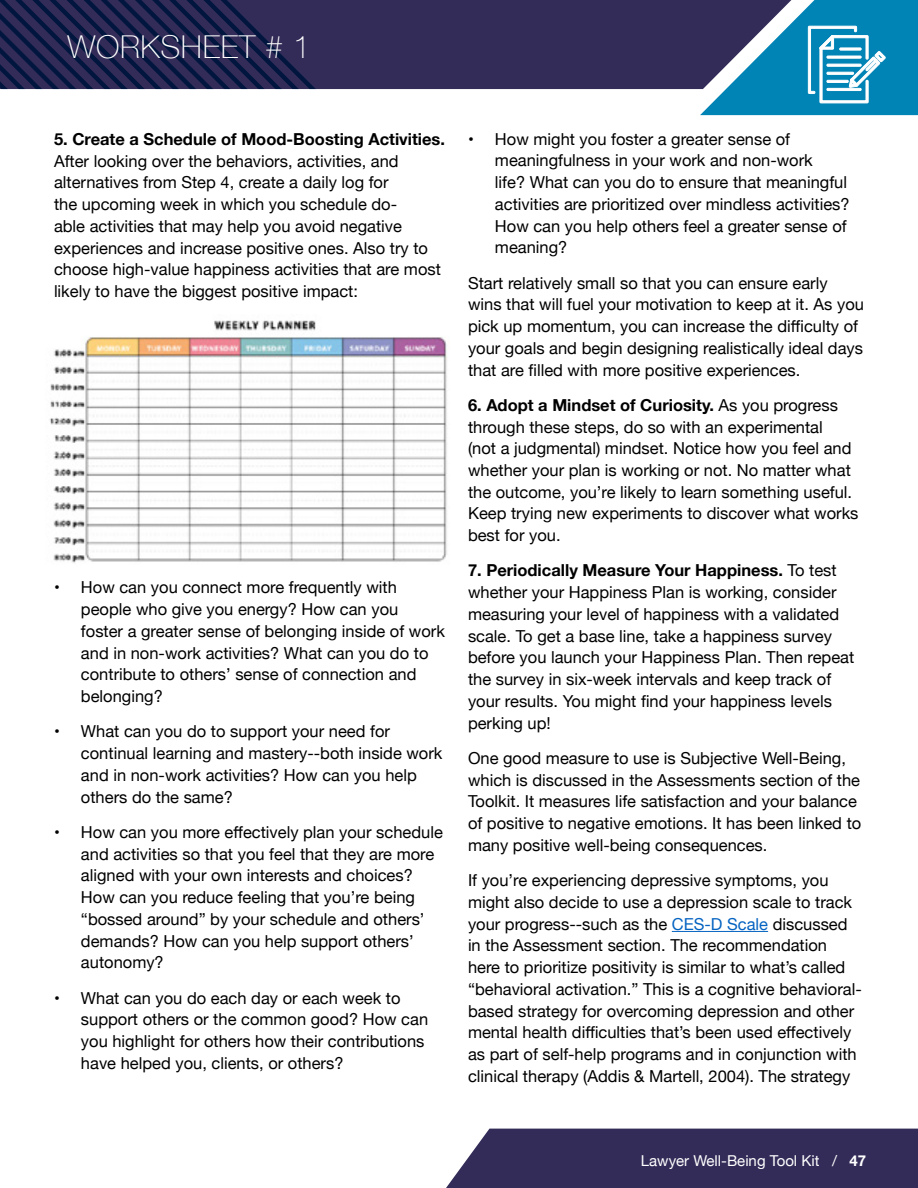
<style>
.page{position:relative;width:918px;height:1188px;background:#fff}
.page>*{position:absolute;margin:0;border:0;box-sizing:border-box;transform-origin:0 0}
.t1{font:100 31.5px "Helvetica Neue";letter-spacing:.02em;color:#fff}
.t2{font:16.5px/21.8px "Helvetica Neue";color:#000}
.t3{font:700 16.5px "Helvetica Neue";color:#000}
.t4{font:15px "Helvetica Neue";color:#fff}
.s1{font-weight:700}
.s2{color:#0563c1}
</style>
<div class="page">
<div style="left:446px;top:1129px;width:472px;height:59px;background:#332c58"></div>
<hr style="left:672px;top:931px;width:96px;height:1px;background:#0563c1">
<div style="left:507px;top:0;width:193px;height:89px;background:#332c58"></div>
<svg style="left:0;top:0;width:507px;height:89px;background:#282752"></svg>
<svg style="left:700px;top:0;width:218px;height:115px"></svg>
<img style="left:49px;top:320px;width:398px;height:243px">
<h1 class="t1" style="left:68px;top:23px;width:245px">WORKSHEET # 1</h1>
<p class="t3" style="left:54px;top:126px;width:393px">5. Create a Schedule of Mood-Boosting Activities.</p>
<p class="t2" style="left:54px;top:151px;width:388px">After looking over the behaviors, activities, and alternatives from Step 4, create a daily log for<br>the upcoming week in which you schedule do-<br>able activities that may help you avoid negative experiences and increase positive ones. Also try to choose high-value happiness activities that are most likely to have the biggest positive impact:</p>
<p class="t2" style="left:81px;top:578px;width:365px;text-indent:-27px">• How can you connect more frequently with people who give you energy? How can you<br>foster a greater sense of belonging inside of work and in non-work activities? What can you do to contribute to others’ sense of connection and belonging?</p>
<p class="t2" style="left:81px;top:722px;width:363px;text-indent:-27px">• What can you do to support your need for continual learning and mastery--both inside work and in non-work activities? How can you help others do the same?</p>
<p class="t2" style="left:81px;top:822px;width:363px;text-indent:-27px">• How can you more effectively plan your schedule and activities so that you feel that they are more aligned with your own interests and choices?<br>How can you reduce feeling that you’re being “bossed around” by your schedule and others’ demands? How can you help support others’ autonomy?</p>
<p class="t2" style="left:81px;top:988px;width:349px;text-indent:-27px">• What can you do each day or each week to support others or the common good? How can you highlight for others how their contributions have helped you, clients, or others?</p>
<p class="t2" style="left:495px;top:129px;width:356px;text-indent:-27px">• How might you foster a greater sense of meaningfulness in your work and non-work<br>life? What can you do to ensure that meaningful activities are prioritized over mindless activities?<br>How can you help others feel a greater sense of meaning?</p>
<p class="t2" style="left:468px;top:273px;width:398px">Start relatively small so that you can ensure early wins that will fuel your motivation to keep at it. As you pick up momentum, you can increase the difficulty of your goals and begin designing realistically ideal days that are filled with more positive experiences.</p>
<p class="t2" style="left:468px;top:395px;width:392px"><span class="s1">6. Adopt a Mindset of Curiosity.</span> As you progress through these steps, do so with an experimental<br>(not a judgmental) mindset. Notice how you feel and whether your plan is working or not. No matter what the outcome, you’re likely to learn something useful.<br>Keep trying new experiments to discover what works best for you.</p>
<p class="t2" style="left:468px;top:561px;width:388px"><span class="s1">7. Periodically Measure Your Happiness.</span> To test whether your Happiness Plan is working, consider measuring your level of happiness with a validated scale. To get a base line, take a happiness survey before you launch your Happiness Plan. Then repeat the survey in six-week intervals and keep track of your results. You might find your happiness levels perking up!</p>
<p class="t2" style="left:468px;top:748px;width:395px">One good measure to use is Subjective Well-Being, which is discussed in the Assessments section of the Toolkit. It measures life satisfaction and your balance of positive to negative emotions. It has been linked to many positive well-being consequences.</p>
<p class="t2" style="left:468px;top:870px;width:395px">If you’re experiencing depressive symptoms, you might also decide to use a depression scale to track your progress--such as the <span class="s2">CES-D Scale</span> discussed in the Assessment section. The recommendation here to prioritize positivity is similar to what’s called “behavioral activation.” This is a cognitive behavioral&shy;based strategy for overcoming depression and other mental health difficulties that’s been used effectively as part of self-help programs and in conjunction with clinical therapy (Addis &amp; Martell, 2004). The strategy</p>
<p class="t4" style="left:641px;top:1150px;width:227px">Lawyer Well-Being Tool Kit / <span class="s1">47</span></p>
</div>
